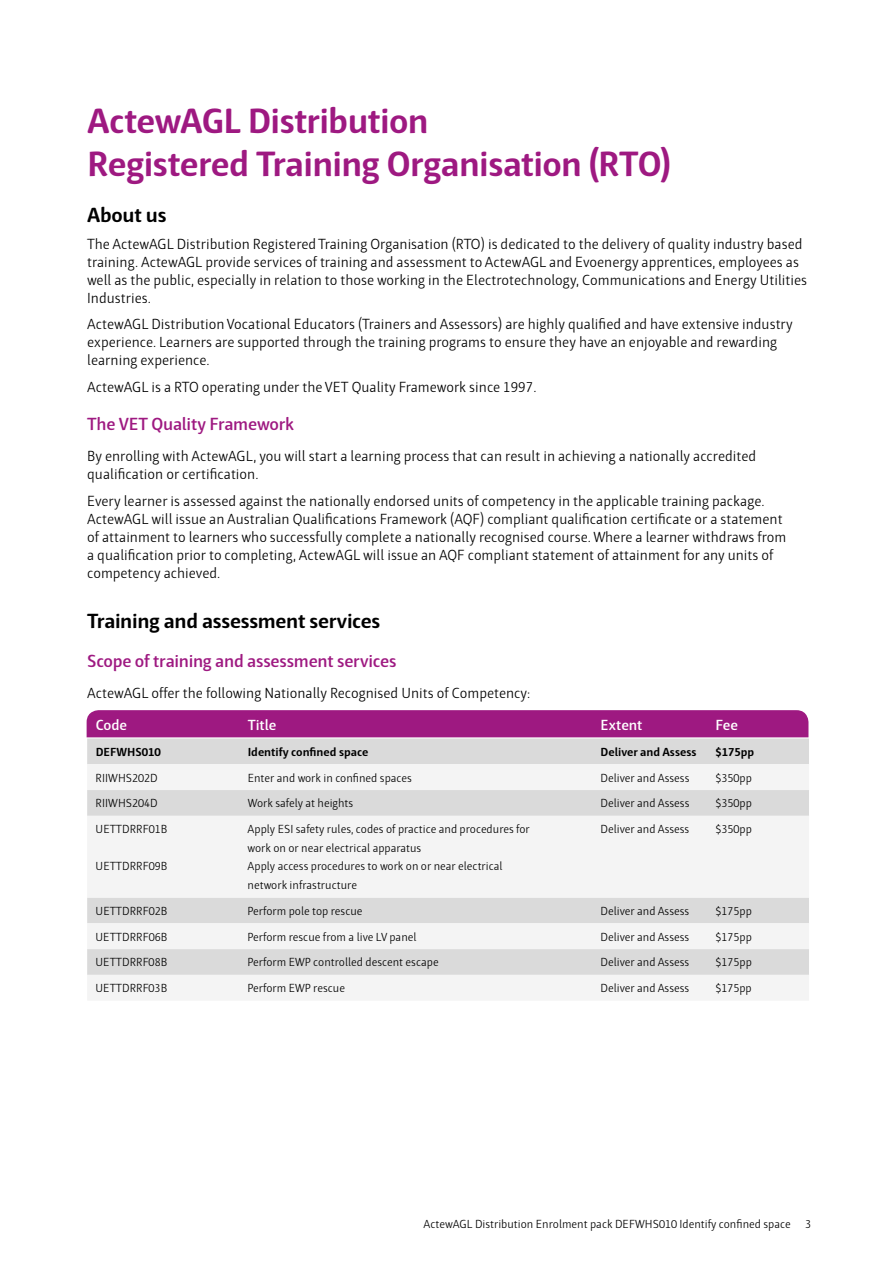
<style>
.page{position:relative;width:893px;height:1263px;background:#fff}
.page>*{position:absolute;margin:0;border:0;box-sizing:border-box;transform-origin:0 0}
.t1{font:700 36px/43.2px "Haptic";letter-spacing:-.02em;color:#9e1981}
.t2{font:700 21px "Haptic";letter-spacing:-.015em;color:#000}
.t3{font:600 18px "Haptic";letter-spacing:-.015em;color:#9e1981}
.t4{font:15px/18px "Haptic Light 0 wt";color:#000}
.t5{font:600 15px "Haptic";letter-spacing:-.01em;color:#fff}
.t6{font:12px/18.6px "Haptic Light 0 wt";color:#000}
.t7{font:700 12px "Haptic";color:#000}
</style>
<div class="page">
<div style="left:87px;top:710px;width:721px;height:27px;background:#9e1981"></div>
<div style="left:87px;top:738px;width:722px;height:26px;background:#dadada"></div>
<svg style="left:87px;top:764px;width:722px;height:236px;fill:#f4f4f4"></svg>
<h1 class="t1" style="left:87px;top:98px;width:585px">ActewAGL Distribution<br>Registered Training Organisation (RTO)</h1>
<h2 class="t2" style="left:87px;top:203px;width:81px">About us</h2>
<p class="t4" style="left:87px;top:235px;width:722px">The ActewAGL Distribution Registered Training Organisation (RTO) is dedicated to the delivery of quality industry based training. ActewAGL provide services of training and assessment to ActewAGL and Evoenergy apprentices, employees as well as the public, especially in relation to those working in the Electrotechnology, Communications and Energy Utilities Industries.</p>
<p class="t4" style="left:87px;top:315px;width:707px">ActewAGL Distribution Vocational Educators (Trainers and Assessors) are highly qualified and have extensive industry experience. Learners are supported through the training programs to ensure they have an enjoyable and rewarding learning experience.</p>
<p class="t4" style="left:87px;top:378px;width:451px">ActewAGL is a RTO operating under the VET Quality Framework since 1997.</p>
<p class="t3" style="left:87px;top:414px;width:208px">The VET Quality Framework</p>
<p class="t4" style="left:87px;top:447px;width:671px">By enrolling with ActewAGL, you will start a learning process that can result in achieving a nationally accredited qualification or certification.</p>
<p class="t4" style="left:87px;top:492px;width:701px">Every learner is assessed against the nationally endorsed units of competency in the applicable training package.<br>ActewAGL will issue an Australian Qualifications Framework (AQF) compliant qualification certificate or a statement of attainment to learners who successfully complete a nationally recognised course. Where a learner withdraws from a qualification prior to completing, ActewAGL will issue an AQF compliant statement of attainment for any units of competency achieved.</p>
<h2 class="t2" style="left:87px;top:609px;width:295px">Training and assessment services</h2>
<p class="t3" style="left:87px;top:650px;width:311px">Scope of training and assessment services</p>
<p class="t4" style="left:87px;top:684px;width:445px">ActewAGL offer the following Nationally Recognised Units of Competency:</p>
<p class="t5" style="left:96px;top:716px;width:33px">Code</p>
<p class="t5" style="left:248px;top:716px;width:30px">Title</p>
<p class="t5" style="left:601px;top:716px;width:43px">Extent</p>
<p class="t5" style="left:715px;top:716px;width:24px">Fee</p>
<p class="t7" style="left:96px;top:744px;width:67px">DEFWHS010</p>
<p class="t7" style="left:248px;top:744px;width:122px">Identify confined space</p>
<p class="t7" style="left:601px;top:744px;width:97px">Deliver and Assess</p>
<p class="t7" style="left:715px;top:744px;width:40px">$175pp</p>
<p class="t6" style="left:96px;top:768px;width:64px">RIIWHS202D</p>
<p class="t6" style="left:248px;top:768px;width:166px">Enter and work in confined spaces</p>
<p class="t6" style="left:601px;top:768px;width:90px">Deliver and Assess</p>
<p class="t6" style="left:715px;top:768px;width:38px">$350pp</p>
<p class="t6" style="left:96px;top:794px;width:64px">RIIWHS204D</p>
<p class="t6" style="left:248px;top:794px;width:107px">Work safely at heights</p>
<p class="t6" style="left:601px;top:794px;width:90px">Deliver and Assess</p>
<p class="t6" style="left:715px;top:794px;width:38px">$350pp</p>
<p class="t6" style="left:96px;top:820px;width:73px">UETTDRRF01B</p>
<p class="t6" style="left:96px;top:857px;width:73px">UETTDRRF09B</p>
<p class="t6" style="left:248px;top:820px;width:284px">Apply ESI safety rules, codes of practice and procedures for work on or near electrical apparatus<br>Apply access procedures to work on or near electrical network infrastructure</p>
<p class="t6" style="left:601px;top:820px;width:90px">Deliver and Assess</p>
<p class="t6" style="left:715px;top:820px;width:38px">$350pp</p>
<p class="t6" style="left:96px;top:901px;width:73px">UETTDRRF02B</p>
<p class="t6" style="left:248px;top:901px;width:116px">Perform pole top rescue</p>
<p class="t6" style="left:601px;top:901px;width:90px">Deliver and Assess</p>
<p class="t6" style="left:715px;top:901px;width:38px">$175pp</p>
<p class="t6" style="left:96px;top:927px;width:73px">UETTDRRF06B</p>
<p class="t6" style="left:248px;top:927px;width:170px">Perform rescue from a live LV panel</p>
<p class="t6" style="left:601px;top:927px;width:90px">Deliver and Assess</p>
<p class="t6" style="left:715px;top:927px;width:38px">$175pp</p>
<p class="t6" style="left:96px;top:953px;width:73px">UETTDRRF08B</p>
<p class="t6" style="left:248px;top:953px;width:193px">Perform EWP controlled descent escape</p>
<p class="t6" style="left:601px;top:953px;width:90px">Deliver and Assess</p>
<p class="t6" style="left:715px;top:953px;width:38px">$175pp</p>
<p class="t6" style="left:96px;top:979px;width:73px">UETTDRRF03B</p>
<p class="t6" style="left:248px;top:979px;width:99px">Perform EWP rescue</p>
<p class="t6" style="left:600px;top:979px;width:90px">Deliver and Assess</p>
<p class="t6" style="left:715px;top:979px;width:38px">$175pp</p>
<p class="t6" style="left:424px;top:1215px;width:389px">ActewAGL Distribution Enrolment pack DEFWHS010 Identify confined space 3</p>
</div>
